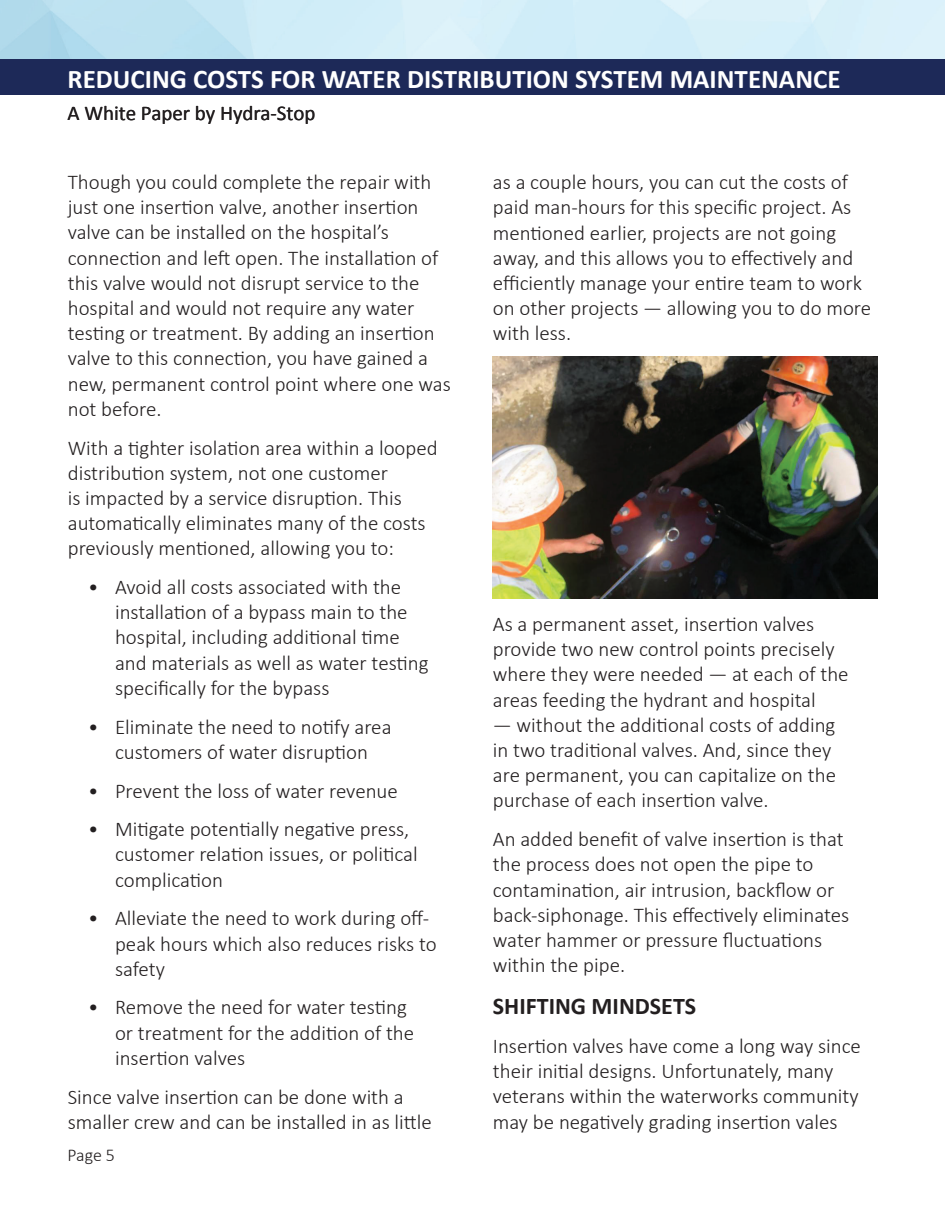
<style>
.page{position:relative;width:945px;height:1215px;background:#fff}
.page>*{position:absolute;margin:0;border:0;box-sizing:border-box;transform-origin:0 0}
.t1{font:700 27px "Calibri";color:#fff}
.t2{font:700 24px "Calibri";color:#231f20}
.t3{font:300 21px/25.2px "Calibri";color:#231f20}
.t4{font:21px "Calibri";color:#231f20}
.t5{font:300 18px "Calibri";color:#231f20}
</style>
<div class="page">
<div style="left:0;top:59px;width:945px;height:35px;background:#1d2958"></div>
<img style="left:493px;top:356px;width:385px;height:242px">
<p class="t1" style="left:68px;top:60px;width:775px">REDUCING COSTS FOR WATER DISTRIBUTION SYSTEM MAINTENANCE</p>
<p class="t4" style="left:68px;top:99px;width:249px">A White Paper by Hydra-Stop</p>
<p class="t3" style="left:68px;top:169px;width:385px">Though you could complete the repair with just one insertion valve, another insertion valve can be installed on the hospital’s connection and left open. The installation of this valve would not disrupt service to the hospital and would not require any water testing or treatment. By adding an insertion valve to this connection, you have gained a new, permanent control point where one was not before.</p>
<p class="t3" style="left:68px;top:435px;width:371px">With a tighter isolation area within a looped distribution system, not one customer<br>is impacted by a service disruption. This automatically eliminates many of the costs previously mentioned, allowing you to:</p>
<p class="t3" style="left:115px;top:574px;width:315px;text-indent:-27px">• Avoid all costs associated with the installation of a bypass main to the hospital, including additional time and materials as well as water testing specifically for the bypass</p>
<p class="t3" style="left:88px;top:714px;width:305px;text-align:center">• Eliminate the need to notify area customers of water disruption</p>
<p class="t3" style="left:88px;top:778px;width:311px">• Prevent the loss of water revenue</p>
<p class="t3" style="left:115px;top:816px;width:304px;text-indent:-27px">• Mitigate potentially negative press, customer relation issues, or political complication</p>
<p class="t3" style="left:115px;top:906px;width:323px;text-indent:-27px">• Alleviate the need to work during off&shy;peak hours which also reduces risks to safety</p>
<p class="t3" style="left:115px;top:995px;width:301px;text-indent:-27px">• Remove the need for water testing or treatment for the addition of the insertion valves</p>
<p class="t3" style="left:68px;top:1084px;width:366px">Since valve insertion can be done with a smaller crew and can be installed in as little</p>
<p class="t5" style="left:68px;top:1144px;width:49px">Page 5</p>
<p class="t3" style="left:493px;top:169px;width:380px">as a couple hours, you can cut the costs of paid man-hours for this specific project. As mentioned earlier, projects are not going away, and this allows you to effectively and efficiently manage your entire team to work on other projects — allowing you to do more with less.</p>
<p class="t3" style="left:493px;top:611px;width:357px">As a permanent asset, insertion valves provide two new control points precisely where they were needed — at each of the areas feeding the hydrant and hospital</p>
<p class="t3" style="left:493px;top:712px;width:345px">— without the additional costs of adding in two traditional valves. And, since they are permanent, you can capitalize on the purchase of each insertion valve.</p>
<p class="t3" style="left:493px;top:826px;width:358px">An added benefit of valve insertion is that the process does not open the pipe to contamination, air intrusion, backflow or back-siphonage. This effectively eliminates water hammer or pressure fluctuations within the pipe.</p>
<p class="t2" style="left:493px;top:989px;width:205px">SHIFTING MINDSETS</p>
<p class="t3" style="left:493px;top:1033px;width:370px">Insertion valves have come a long way since their initial designs. Unfortunately, many veterans within the waterworks community may be negatively grading insertion vales</p>
</div>
